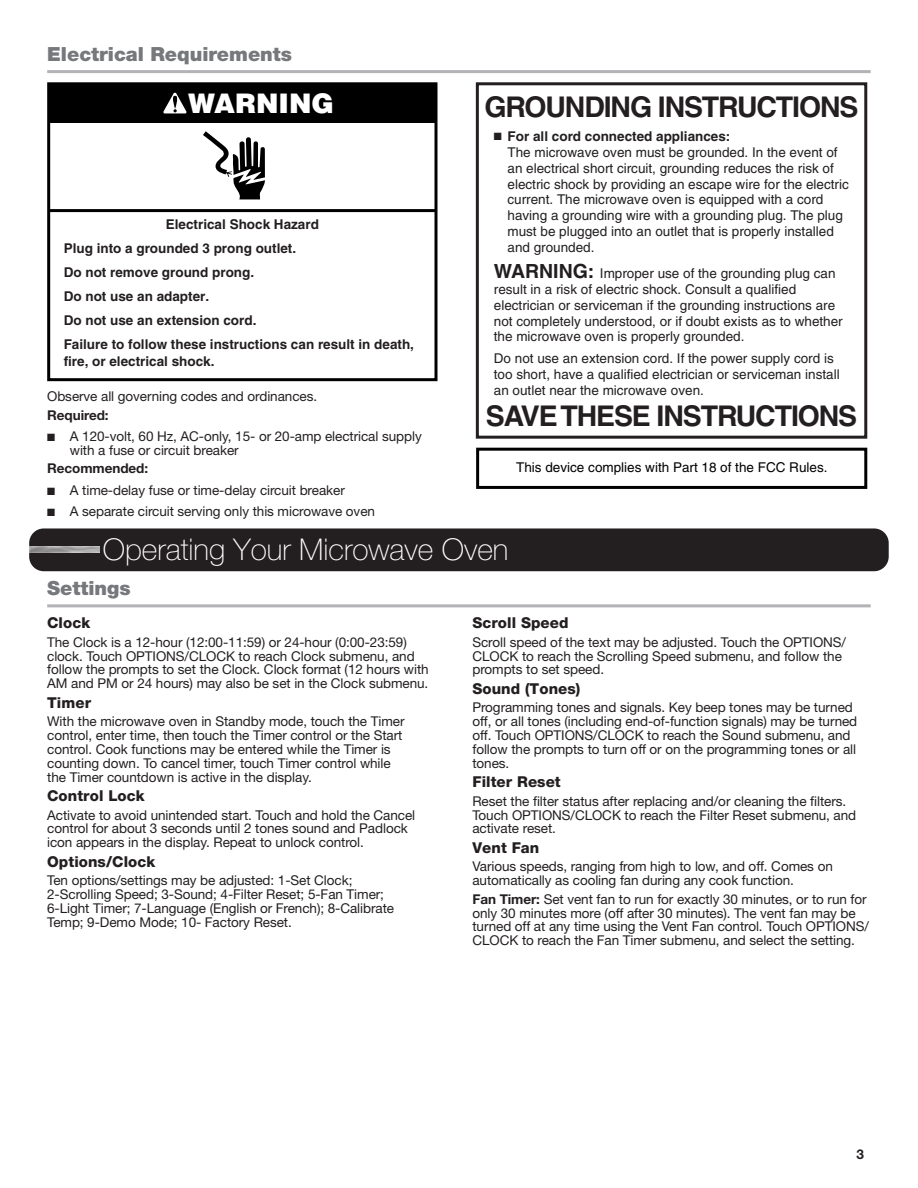
<style>
.page{position:relative;width:918px;height:1188px;background:#fff}
.page>*{position:absolute;margin:0;border:0;box-sizing:border-box;transform-origin:0 0}
.Heading_1_Cook{font:100 30px "Helvetica Neue LT Std";color:#fff}
.t1{font:700 28.5px "Helvetica";letter-spacing:-.04em;color:#231f20}
.t2{font:900 27px "Helvetica";color:#fff}
.Heading_2_Cook{font:900 19.5px "Helvetica Neue LT Std";color:#76787b}
.Heading_3{font:800 15px "Helvetica Neue LT Std";letter-spacing:.005em;color:#231f20}
.Body{font:13.5px/13.8px "Helvetica Neue";letter-spacing:-.005em;color:#231f20}
.t3{font:13.5px/15.8px "Helvetica";color:#231f20}
.t4{font:700 13.5px/24px "Helvetica";color:#231f20}
.t5{font:13.5px "Helvetica";color:#000}
.Body_Bold{font:700 13.5px "Helvetica Neue";letter-spacing:-.005em;color:#231f20}
.s1{font-weight:700}
.s2{font-weight:700;font-size:19.5px}
</style>
<div class="page">
<hr style="left:47px;top:70px;width:824px;height:3px;background:#b2b3b7">
<hr style="left:47px;top:604px;width:824px;height:3px;background:#b2b3b7">
<svg style="left:203px;top:131px;width:62px;height:68px"></svg>
<div style="left:49px;top:84px;width:387px;height:39px;background:#000"></div>
<hr style="left:49px;top:209px;width:387px;height:3px;background:#000">
<svg style="left:163px;top:93px;width:24px;height:20px"></svg>
<div style="left:47px;top:82px;width:391px;height:299px;border:3px solid #000"></div>
<div style="left:476px;top:82px;width:391px;height:357px;border:3px solid #231f20"></div>
<div style="left:476px;top:448px;width:391px;height:41px;border:3px solid #000"></div>
<div style="left:30px;top:530px;width:858px;height:40px;background:#231f20;border-radius:13px"></div>
<div style="left:29px;top:528px;width:860px;height:43px;border:2px solid #231f20;border-radius:13px"></div>
<img style="left:29px;top:547px;width:70px;height:6px">
<h2 class="Heading_2_Cook" style="left:47px;top:43px;width:246px">Electrical Requirements</h2>
<p class="t2" style="left:188px;top:85px;width:148px">WARNING</p>
<p class="t1" style="left:485px;top:90px;width:375px">GROUNDING INSTRUCTIONS</p>
<p class="t4" style="left:64px;top:212px;width:352px;text-indent:102px">Electrical Shock Hazard<br>Plug into a grounded 3 prong outlet.<br>Do not remove ground prong.<br>Do not use an adapter.<br>Do not use an extension cord.<br>Failure to follow these instructions can result in death,</p>
<p class="t4" style="left:64px;top:349px;width:152px">fire, or electrical shock.</p>
<p class="Body" style="left:47px;top:389px;width:271px">Observe all governing codes and ordinances.</p>
<p class="Body_Bold" style="left:47px;top:406px;width:63px">Required:</p>
<p class="Body" style="left:70px;top:429px;width:353px;text-indent:-23px">■ A 120-volt, 60 Hz, AC-only, 15- or 20-amp electrical supply with a fuse or circuit breaker</p>
<p class="Body_Bold" style="left:47px;top:460px;width:102px">Recommended:</p>
<p class="Body" style="left:47px;top:483px;width:299px">■ A time-delay fuse or time-delay circuit breaker</p>
<p class="Body" style="left:47px;top:504px;width:329px">■ A separate circuit serving only this microwave oven</p>
<p class="t3" style="left:507px;top:129px;width:343px;text-indent:-14px">■ <span class="s1">For all cord connected appliances:<br></span>The microwave oven must be grounded. In the event of an electrical short circuit, grounding reduces the risk of electric shock by providing an escape wire for the electric current. The microwave oven is equipped with a cord having a grounding wire with a grounding plug. The plug must be plugged into an outlet that is properly installed and grounded.</p>
<p class="t3" style="left:494px;top:266px;width:350px"><span class="s2">WARNING:</span> Improper use of the grounding plug can result in a risk of electric shock. Consult a qualified electrician or serviceman if the grounding instructions are not completely understood, or if doubt exists as to whether the microwave oven is properly grounded.</p>
<p class="t3" style="left:494px;top:350px;width:347px">Do not use an extension cord. If the power supply cord is too short, have a qualified electrician or serviceman install an outlet near the microwave oven.</p>
<p class="t1" style="left:486px;top:398px;width:373px">SAVE THESE INSTRUCTIONS</p>
<p class="t5" style="left:516px;top:460px;width:313px">This device complies with Part 18 of the FCC Rules.</p>
<h1 class="Heading_1_Cook" style="left:103px;top:533px;width:407px">Operating Your Microwave Oven</h1>
<h2 class="Heading_2_Cook" style="left:47px;top:577px;width:85px">Settings</h2>
<h3 class="Heading_3" style="left:47px;top:614px;width:45px">Clock</h3>
<p class="Body" style="left:47px;top:635px;width:383px">The Clock is a 12-hour (12:00-11:59) or 24-hour (0:00-23:59) clock. Touch OPTIONS/CLOCK to reach Clock submenu, and follow the prompts to set the Clock. Clock format (12 hours with AM and PM or 24 hours) may also be set in the Clock submenu.</p>
<h3 class="Heading_3" style="left:47px;top:694px;width:45px">Timer</h3>
<p class="Body" style="left:47px;top:714px;width:359px">With the microwave oven in Standby mode, touch the Timer control, enter time, then touch the Timer control or the Start control. Cook functions may be entered while the Timer is counting down. To cancel timer, touch Timer control while the Timer countdown is active in the display.</p>
<h3 class="Heading_3" style="left:47px;top:787px;width:99px">Control Lock</h3>
<p class="Body" style="left:47px;top:808px;width:370px">Activate to avoid unintended start. Touch and hold the Cancel control for about 3 seconds until 2 tones sound and Padlock icon appears in the display. Repeat to unlock control.</p>
<h3 class="Heading_3" style="left:47px;top:853px;width:110px">Options/Clock</h3>
<p class="Body" style="left:47px;top:873px;width:348px">Ten options/settings may be adjusted: 1-Set Clock; 2-Scrolling Speed; 3-Sound; 4-Filter Reset; 5-Fan Timer; 6-Light Timer; 7-Language (English or French); 8-Calibrate Temp; 9-Demo Mode; 10- Factory Reset.</p>
<h3 class="Heading_3" style="left:472px;top:614px;width:98px">Scroll Speed</h3>
<p class="Body" style="left:472px;top:635px;width:375px">Scroll speed of the text may be adjusted. Touch the OPTIONS/<br>CLOCK to reach the Scrolling Speed submenu, and follow the prompts to set speed.</p>
<h3 class="Heading_3" style="left:472px;top:680px;width:109px">Sound (Tones)</h3>
<p class="Body" style="left:472px;top:700px;width:386px">Programming tones and signals. Key beep tones may be turned off, or all tones (including end-of-function signals) may be turned off. Touch OPTIONS/CLOCK to reach the Sound submenu, and follow the prompts to turn off or on the programming tones or all tones.</p>
<h3 class="Heading_3" style="left:472px;top:773px;width:90px">Filter Reset</h3>
<p class="Body" style="left:472px;top:794px;width:385px">Reset the filter status after replacing and/or cleaning the filters.<br>Touch OPTIONS/CLOCK to reach the Filter Reset submenu, and activate reset.</p>
<h3 class="Heading_3" style="left:472px;top:839px;width:68px">Vent Fan</h3>
<p class="Body" style="left:472px;top:859px;width:362px">Various speeds, ranging from high to low, and off. Comes on automatically as cooling fan during any cook function.</p>
<p class="Body" style="left:472px;top:892px;width:398px"><span class="s1">Fan Timer:</span> Set vent fan to run for exactly 30 minutes, or to run for only 30 minutes more (off after 30 minutes). The vent fan may be turned off at any time using the Vent Fan control. Touch OPTIONS/ CLOCK to reach the Fan Timer submenu, and select the setting.</p>
<p class="Body_Bold" style="left:856px;top:1146px;width:9px">3</p>
</div>
